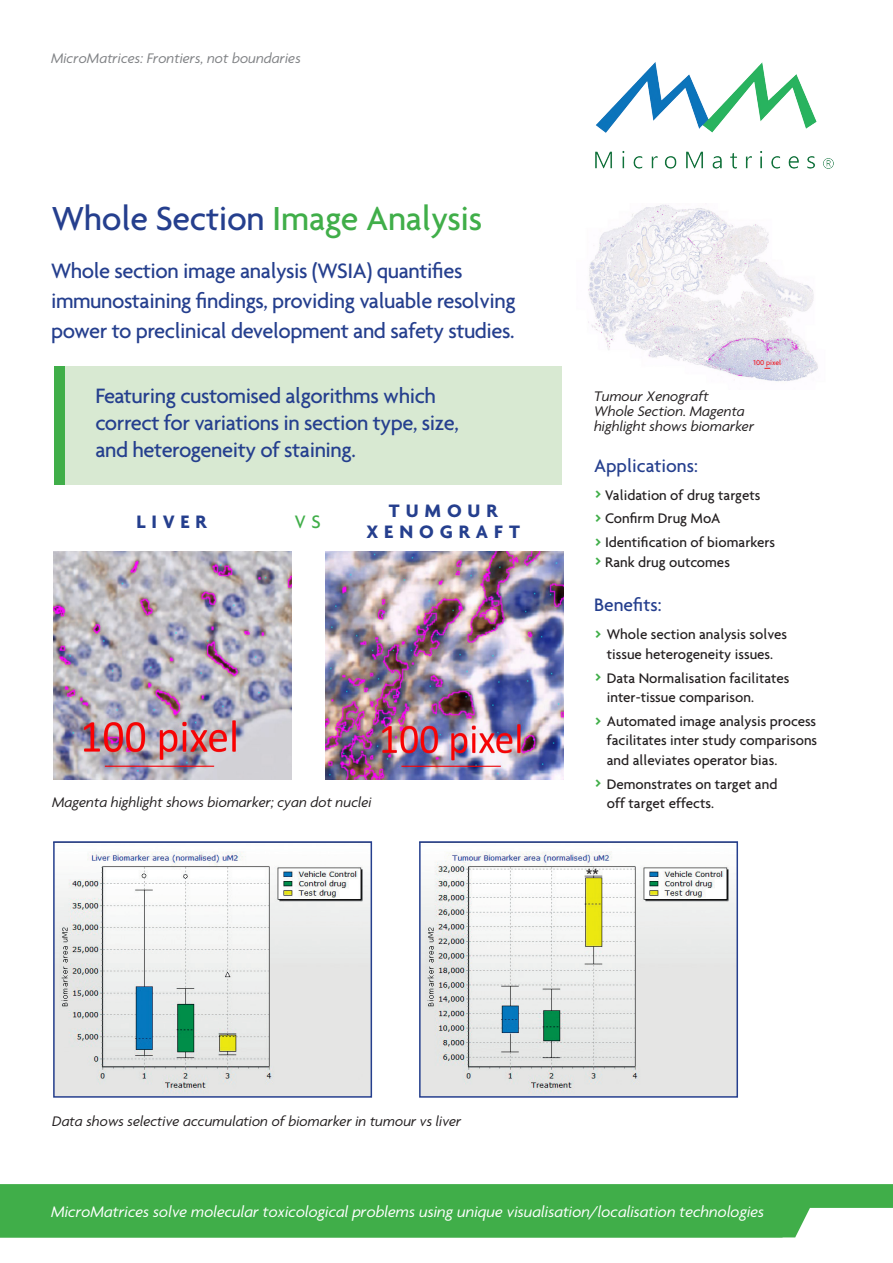
<style>
.page{position:relative;width:893px;height:1263px;background:#fff}
.page>*{position:absolute;margin:0;border:0;box-sizing:border-box;transform-origin:0 0}
.t1{font:500 36px "Agenda";letter-spacing:-.01em;color:#40ae49}
.t2{font:500 22.5px/30px "Agenda";letter-spacing:-.02em;color:#253f8e}
.t3{font:500 19.5px "Agenda";color:#253f8e}
.t4{font:700 19.5px/21px "Agenda";letter-spacing:.3em;color:#253f8e;text-align:center}
.t5{font:500 19.5px "Agenda";color:#40ae49}
.t6{font:italic 16.5px "Agenda";color:#fff}
.t7{font:500 15px/19.5px "Agenda";color:#231f20}
.t8{font:italic 15px/15px "Agenda";color:#231f20}
.t9{font:italic 15px "Agenda";color:#808285}
.t10{font:500 7.65px "Agenda";color:#ee1d23}
.s1{color:#253f8e}
.s2{font-size:21px;color:#40ae49}
</style>
<div class="page">
<svg style="left:0;top:1184px;width:893px;height:53px;background:#4ab253"></svg>
<img style="left:595px;top:62px;width:239px;height:107px">
<div style="left:54px;top:367px;width:508px;height:118px;background:#d8e9d2"></div>
<div style="left:54px;top:367px;width:10px;height:118px;background:#40ae49"></div>
<img style="left:53px;top:551px;width:238px;height:228px">
<img style="left:325px;top:551px;width:238px;height:228px">
<img style="left:56px;top:851px;width:313px;height:244px">
<div style="left:53px;top:841px;width:319px;height:257px;border:2px solid #253f8e"></div>
<img style="left:422px;top:851px;width:313px;height:244px">
<div style="left:419px;top:841px;width:319px;height:257px;border:2px solid #253f8e"></div>
<img style="left:588px;top:203px;width:230px;height:179px">
<p class="t9" style="left:51px;top:49px;width:251px">MicroMatrices: Frontiers, not boundaries</p>
<p class="t1" style="left:52px;top:196px;width:432px"><span class="s1">Whole Section</span> Image Analysis</p>
<p class="t2" style="left:51px;top:255px;width:466px">Whole section image analysis (WSIA) quantifies immunostaining findings, providing valuable resolving power to preclinical development and safety studies.</p>
<p class="t2" style="left:95px;top:382px;width:365px;line-height:27px">Featuring customised algorithms which correct for variations in section type, size, and heterogeneity of staining.</p>
<p class="t4" style="left:136px;top:511px;width:72px">LIVER</p>
<p class="t5" style="left:295px;top:510px;width:28px">V S</p>
<p class="t4" style="left:367px;top:499px;width:155px">TUMOUR<br>XENOGRAFT</p>
<p class="t8" style="left:52px;top:794px;width:321px">Magenta highlight shows biomarker; cyan dot nuclei</p>
<p class="t10" style="left:754px;top:358px;width:29px">100 pixel</p>
<p class="t8" style="left:594px;top:388px;width:116px">Tumour Xenograft</p>
<p class="t8" style="left:594px;top:403px;width:162px">Whole Section. Magenta highlight shows biomarker</p>
<p class="t3" style="left:594px;top:453px;width:105px">Applications:</p>
<p class="t7" style="left:594px;top:485px;width:168px"><span class="s2">&gt;</span> Validation of drug targets</p>
<p class="t7" style="left:594px;top:508px;width:128px"><span class="s2">&gt;</span> Confirm Drug MoA</p>
<p class="t7" style="left:594px;top:532px;width:183px"><span class="s2">&gt;</span> Identification of biomarkers <span class="s2">&gt;</span> Rank drug outcomes</p>
<p class="t3" style="left:594px;top:593px;width:69px">Benefits:</p>
<p class="t7" style="left:594px;top:624px;width:195px;text-align:center"><span class="s2">&gt;</span> Whole section analysis solves tissue heterogeneity issues.</p>
<p class="t7" style="left:607px;top:668px;width:184px;text-indent:-13px"><span class="s2">&gt;</span> Data Normalisation facilitates inter-tissue comparison.</p>
<p class="t7" style="left:607px;top:711px;width:212px;text-align:justify;text-indent:-13px"><span class="s2">&gt;</span> Automated image analysis process facilitates inter study comparisons and alleviates operator bias.</p>
<p class="t7" style="left:607px;top:774px;width:172px;text-indent:-13px"><span class="s2">&gt;</span> Demonstrates on target and off target effects.</p>
<p class="t7" style="left:586px;top:864px;width:14px">**</p>
<p class="t8" style="left:52px;top:1114px;width:411px">Data shows selective accumulation of biomarker in tumour vs liver</p>
<p class="t6" style="left:51px;top:1202px;width:715px">MicroMatrices solve molecular toxicological problems using unique visualisation/localisation technologies</p>
</div>
